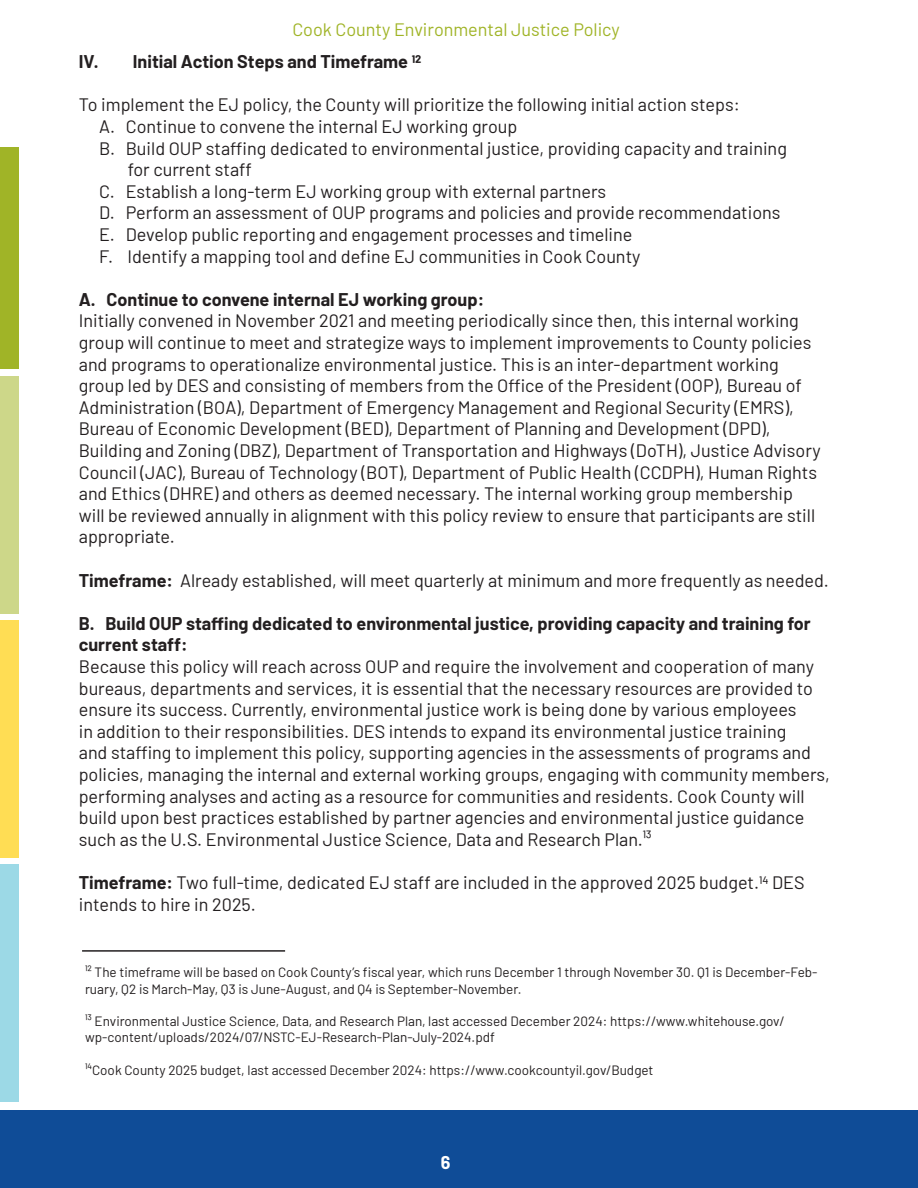
<style>
.page{position:relative;width:918px;height:1188px;background:#fff}
.page>*{position:absolute;margin:0;border:0;box-sizing:border-box;transform-origin:0 0}
.t1{font:18px/21.6px "Barlow";color:#231f20}
.t2{font:18px "Barlow";color:#a0b427}
.t3{font:700 18px "Barlow";color:#231f20}
.t4{font:700 18px "Barlow";color:#fff}
.t5{font:13.5px/16.2px "Barlow";color:#231f20}
.s1{font-weight:700}
</style>
<div class="page">
<div style="left:0;top:1110px;width:918px;height:78px;background:#0f4c97"></div>
<div style="left:0;top:376px;width:19px;height:238px;background:#cdd789"></div>
<div style="left:0;top:620px;width:19px;height:238px;background:#ffdd54"></div>
<div style="left:0;top:864px;width:19px;height:238px;background:#9cd9e6"></div>
<div style="left:0;top:147px;width:19px;height:222px;background:#a0b427"></div>
<hr style="left:82px;top:950px;width:203px;height:2px;background:#231f20">
<p class="t2" style="left:292px;top:16px;width:329px">Cook County Environmental Justice Policy</p>
<p class="t3" style="left:79px;top:48px;width:344px">IV. Initial Action Steps and Timeframe 12</p>
<p class="t1" style="left:79px;top:93px;width:662px">To implement the EJ policy, the County will prioritize the following initial action steps:</p>
<p class="t1" style="left:99px;top:114px;width:420px">A. Continue to convene the internal EJ working group</p>
<p class="t1" style="left:128px;top:136px;width:661px;text-indent:-29px">B. Build OUP staffing dedicated to environmental justice, providing capacity and training for current staff</p>
<p class="t1" style="left:99px;top:179px;width:509px">C. Establish a long-term EJ working group with external partners</p>
<p class="t1" style="left:99px;top:201px;width:683px">D. Perform an assessment of OUP programs and policies and provide recommendations</p>
<p class="t1" style="left:99px;top:222px;width:535px">E. Develop public reporting and engagement processes and timeline</p>
<p class="t1" style="left:99px;top:244px;width:543px">F. Identify a mapping tool and define EJ communities in Cook County</p>
<p class="t1" style="left:79px;top:287px;width:743px"><span class="s1">A. Continue to convene internal EJ working group:<br></span>Initially convened in November 2021 and meeting periodically since then, this internal working group will continue to meet and strategize ways to implement improvements to County policies and programs to operationalize environmental justice. This is an inter-department working group led by DES and consisting of members from the Office of the President (OOP), Bureau of Administration (BOA), Department of Emergency Management and Regional Security (EMRS), Bureau of Economic Development (BED), Department of Planning and Development (DPD), Building and Zoning (DBZ), Department of Transportation and Highways (DoTH), Justice Advisory Council (JAC), Bureau of Technology (BOT), Department of Public Health (CCDPH), Human Rights and Ethics (DHRE) and others as deemed necessary. The internal working group membership will be reviewed annually in alignment with this policy review to ensure that participants are still appropriate.</p>
<p class="t1" style="left:79px;top:568px;width:752px"><span class="s1">Timeframe:</span> Already established, will meet quarterly at minimum and more frequently as needed.</p>
<p class="t1" style="left:79px;top:611px;width:753px"><span class="s1">B. Build OUP staffing dedicated to environmental justice, providing capacity and training for current staff:<br></span>Because this policy will reach across OUP and require the involvement and cooperation of many bureaus, departments and services, it is essential that the necessary resources are provided to ensure its success. Currently, environmental justice work is being done by various employees<br>in addition to their responsibilities. DES intends to expand its environmental justice training<br>and staffing to implement this policy, supporting agencies in the assessments of programs and policies, managing the internal and external working groups, engaging with community members, performing analyses and acting as a resource for communities and residents. Cook County will build upon best practices established by partner agencies and environmental justice guidance such as the U.S. Environmental Justice Science, Data and Research Plan.¹³</p>
<p class="t1" style="left:79px;top:870px;width:727px"><span class="s1">Timeframe:</span> Two full-time, dedicated EJ staff are included in the approved 2025 budget.14 DES intends to hire in 2025.</p>
<p class="t5" style="left:85px;top:963px;width:734px">¹² The timeframe will be based on Cook County’s fiscal year, which runs December 1 through November 30. Q1 is December-Feb&shy;ruary, Q2 is March-May, Q3 is June-August, and Q4 is September-November.</p>
<p class="t5" style="left:85px;top:1012px;width:701px">¹³ Environmental Justice Science, Data, and Research Plan, last accessed December 2024: https://www.whitehouse.gov/ wp-content/uploads/2024/07/NSTC-EJ-Research-Plan-July-2024.pdf</p>
<p class="t5" style="left:85px;top:1061px;width:570px">¹⁴Cook County 2025 budget, last accessed December 2024: https://www.cookcountyil.gov/Budget</p>
<p class="t4" style="left:441px;top:1149px;width:11px">6</p>
</div>
